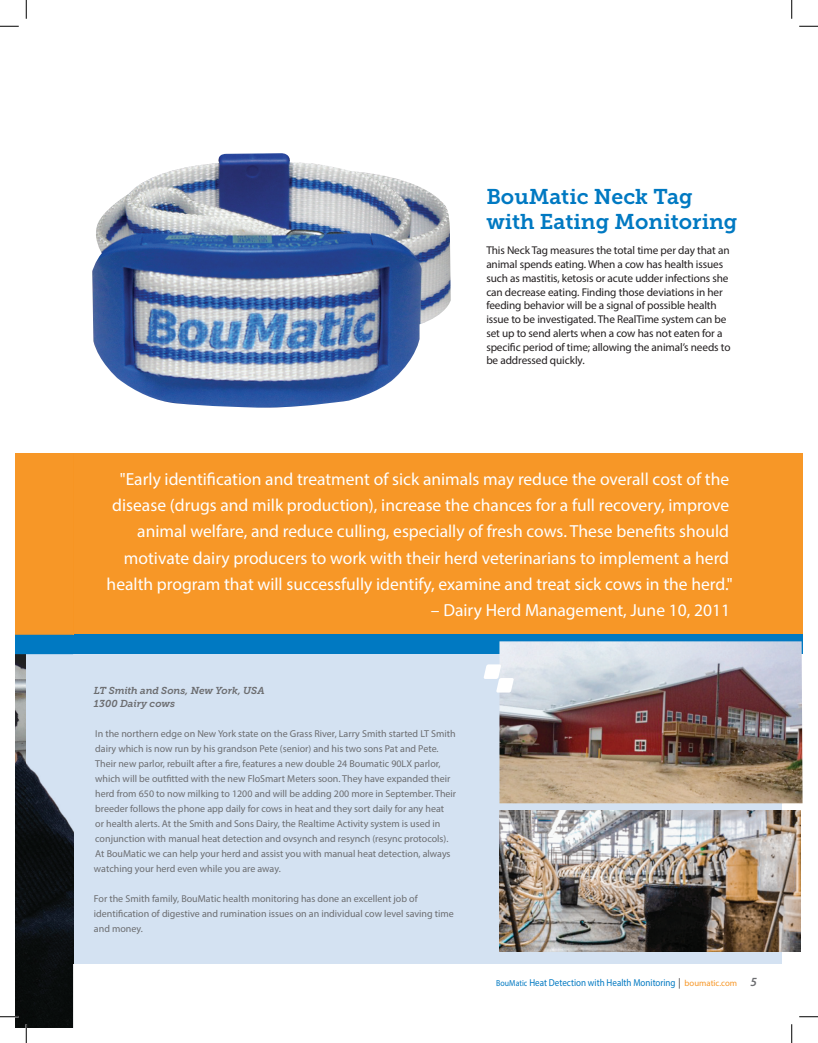
<style>
.page{position:relative;width:818px;height:1043px;background:#fff}
.page>*{position:absolute;margin:0;border:0;box-sizing:border-box;transform-origin:0 0}
.t1{font:21.25px/25px "Museo Slab 700";color:#0079c2}
.t2{font:17.5px/26.2px "Myriad Pro";color:#fff;text-align:right}
.t3{font:11.25px/13.8px "Myriad Pro";letter-spacing:-.01em;color:#231f20}
.t4{font:10px/15px "Myriad Pro";color:#6c6d70}
.t5{font:10px "Myriad Pro";color:#0079c2;scale:.9 1}
.t6{font:italic 10px/12.5px "Museo Slab 700";letter-spacing:-.005em;color:#6c6d70}
.s1{font-size:8.75px}
.s2{font-size:10.5px;color:#6c6d70}
.s3{font-size:8.75px;color:#f79727}
.s4{font-weight:600;font-style:italic;font-size:12.5px;color:#6c6d70}
</style>
<div class="page">
<div style="left:26px;top:641px;width:755px;height:322px;background:#d4e2f2"></div>
<div style="left:15px;top:453px;width:787px;height:188px;background:#f79727"></div>
<div style="left:15px;top:634px;width:787px;height:20px;background:#0079c2"></div>
<img style="left:92px;top:153px;width:358px;height:254px">
<img style="left:15px;top:654px;width:58px;height:374px">
<img style="left:499px;top:641px;width:303px;height:162px">
<img style="left:499px;top:810px;width:301px;height:141px">
<svg style="left:484px;top:664px;width:30px;height:28px"></svg>
<svg style="left:0;top:25px;width:19px;height:2px"></svg>
<svg style="left:799px;top:25px;width:19px;height:2px"></svg>
<svg style="left:0;top:1015px;width:19px;height:2px"></svg>
<svg style="left:799px;top:1016px;width:19px;height:1px"></svg>
<svg style="left:25px;top:0;width:2px;height:19px"></svg>
<svg style="left:25px;top:1024px;width:2px;height:18px"></svg>
<svg style="left:791px;top:0;width:1px;height:19px"></svg>
<svg style="left:791px;top:1024px;width:1px;height:18px"></svg>
<h1 class="t1" style="left:486px;top:184px;width:252px">BouMatic Neck Tag with Eating Monitoring</h1>
<p class="t3" style="left:486px;top:243px;width:246px">This Neck Tag measures the total time per day that an animal spends eating. When a cow has health issues such as mastitis, ketosis or acute udder infections she can decrease eating. Finding those deviations in her feeding behavior will be a signal of possible health issue to be investigated. The RealTime system can be set up to send alerts when a cow has not eaten for a specific period of time; allowing the animal’s needs to be addressed quickly.</p>
<p class="t2" style="left:107px;top:465px;width:627px">"Early identification and treatment of sick animals may reduce the overall cost of the disease (drugs and milk production), increase the chances for a full recovery, improve animal welfare, and reduce culling, especially of fresh cows. These benefits should motivate dairy producers to work with their herd veterinarians to implement a herd health program that will successfully identify, examine and treat sick cows in the herd."</p>
<h2 class="t2" style="left:431px;top:597px;width:300px">– Dairy Herd Management, June 10, 2011</h2>
<p class="t6" style="left:94px;top:684px;width:172px">LT Smith and Sons, New York, USA<br>1300 Dairy cows</p>
<p class="t4" style="left:94px;top:725px;width:364px">In the northern edge on New York state on the Grass River, Larry Smith started LT Smith dairy which is now run by his grandson Pete (senior) and his two sons Pat and Pete.<br>Their new parlor, rebuilt after a fire, features a new double 24 Boumatic 90LX parlor, which will be outfitted with the new FloSmart Meters soon. They have expanded their herd from 650 to now milking to 1200 and will be adding 200 more in September. Their breeder follows the phone app daily for cows in heat and they sort daily for any heat<br>or health alerts. At the Smith and Sons Dairy, the Realtime Activity system is used in conjunction with manual heat detection and ovsynch and resynch (resync protocols).<br>At BouMatic we can help your herd and assist you with manual heat detection, always watching your herd even while you are away.</p>
<p class="t4" style="left:94px;top:890px;width:361px">For the Smith family, BouMatic health monitoring has done an excellent job of identification of digestive and rumination issues on an individual cow level saving time and money.</p>
<p class="t5" style="left:496px;top:976px;width:291px"><span class="s1">BouMatic</span> Heat Detection with Health Monitoring <span class="s2">|</span> <span class="s3">boumatic.com</span> <span class="s4">5</span></p>
</div>
